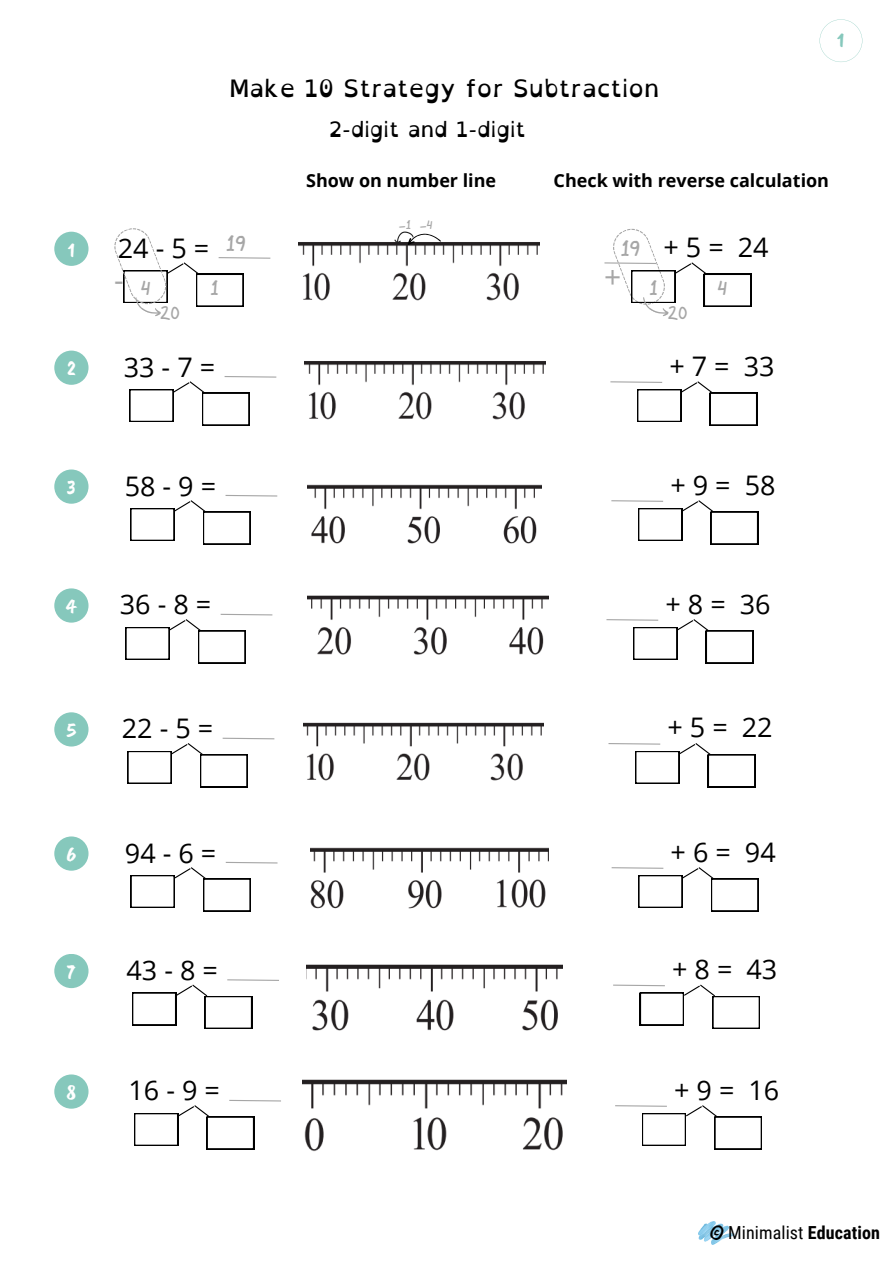
<style>
.page{position:relative;width:893px;height:1264px;background:#fff}
.page>*{position:absolute;margin:0;border:0;box-sizing:border-box;transform-origin:0 0}
.t1{font:30px "Open Sans";color:#a6a6a6}
.t2{font:27px "Open Sans";color:#000}
.t3{font:24px "Open Dyslexic";color:#000}
.t4{font:22.5px "RTL Hand Made Regular";color:#a6a6a6}
.t5{font:21.15px "Open Dyslexic";color:#000}
.t6{font:21px "Caveat Brush";color:#fff}
.t7{font:21px "Caveat Brush";color:#86c8bc}
.t8{font:19.5px "RTL Hand Made Regular";color:#a6a6a6}
.t9{font:700 18px "Open Sans";color:#000}
.t10{font:18px "Roboto Condensed";letter-spacing:.005em;color:#000}
.t11{font:13.5px "RTL Hand Made Regular";color:#a6a6a6}
.s1{font-family:"RTL Hand Made Regular";font-size:24px;color:#a6a6a6}
.s2{font-family:"Caveat Brush";font-size:26.7px}
.s3{font-weight:700}
</style>
<div class="page">
<svg style="left:819px;top:19px;width:43px;height:43px"></svg>
<img style="left:299px;top:241px;width:240px;height:60px">
<svg style="left:394px;top:231px;width:47px;height:14px"></svg>
<div style="left:54px;top:232px;width:34px;height:34px;background:#86c8bc;border-radius:50%"></div>
<svg style="left:114px;top:228px;width:157px;height:88px"></svg>
<svg style="left:604px;top:228px;width:147px;height:88px"></svg>
<img style="left:305px;top:361px;width:240px;height:59px">
<div style="left:54px;top:350px;width:34px;height:35px;background:#86c8bc;border-radius:50%"></div>
<svg style="left:129px;top:376px;width:148px;height:49px"></svg>
<svg style="left:610px;top:381px;width:147px;height:44px"></svg>
<div style="left:54px;top:469px;width:34px;height:34px;background:#86c8bc;border-radius:50%"></div>
<svg style="left:130px;top:494px;width:148px;height:50px"></svg>
<svg style="left:611px;top:500px;width:147px;height:44px"></svg>
<div style="left:54px;top:588px;width:34px;height:34px;background:#86c8bc;border-radius:50%"></div>
<svg style="left:125px;top:613px;width:148px;height:50px"></svg>
<svg style="left:606px;top:619px;width:147px;height:44px"></svg>
<img style="left:303px;top:722px;width:240px;height:59px">
<div style="left:54px;top:712px;width:34px;height:34px;background:#86c8bc;border-radius:50%"></div>
<svg style="left:128px;top:737px;width:147px;height:50px"></svg>
<svg style="left:608px;top:743px;width:147px;height:44px"></svg>
<div style="left:54px;top:836px;width:34px;height:34px;background:#86c8bc;border-radius:50%"></div>
<svg style="left:131px;top:861px;width:147px;height:50px"></svg>
<svg style="left:611px;top:867px;width:147px;height:44px"></svg>
<div style="left:54px;top:953px;width:34px;height:35px;background:#86c8bc;border-radius:50%"></div>
<svg style="left:132px;top:979px;width:147px;height:49px"></svg>
<svg style="left:613px;top:984px;width:146px;height:44px"></svg>
<div style="left:54px;top:1074px;width:34px;height:34px;background:#86c8bc;border-radius:50%"></div>
<svg style="left:134px;top:1099px;width:147px;height:50px"></svg>
<svg style="left:615px;top:1105px;width:146px;height:44px"></svg>
<img style="left:308px;top:484px;width:234px;height:60px">
<img style="left:307px;top:595px;width:241px;height:60px">
<img style="left:310px;top:847px;width:238px;height:62px">
<img style="left:306px;top:964px;width:256px;height:67px">
<img style="left:302px;top:1079px;width:264px;height:73px">
<img style="left:698px;top:1221px;width:36px;height:23px">
<p class="t7" style="left:837px;top:27px;width:9px">1</p>
<p class="t3" style="left:230px;top:67px;width:431px">Make 10 Strategy for Subtraction</p>
<p class="t5" style="left:329px;top:111px;width:198px">2-digit and 1-digit</p>
<p class="t9" style="left:306px;top:168px;width:191px">Show on number line</p>
<p class="t9" style="left:553px;top:168px;width:277px">Check with reverse calculation</p>
<p class="t11" style="left:399px;top:215px;width:35px">-1 -4</p>
<p class="t6" style="left:68px;top:236px;width:9px">1</p>
<p class="t2" style="left:118px;top:229px;width:130px">24-5= <sup>19</sup></p>
<p class="t4" style="left:140px;top:272px;width:12px">4</p>
<p class="t4" style="left:210px;top:272px;width:10px">1</p>
<p class="t1" style="left:114px;top:259px;width:11px">-</p>
<p class="t8" style="left:160px;top:299px;width:21px">20</p>
<p class="t2" style="left:620px;top:228px;width:150px"><span class="s1">19</span> +5= 24</p>
<p class="t1" style="left:604px;top:256px;width:19px">+</p>
<p class="t4" style="left:649px;top:272px;width:10px">1</p>
<p class="t4" style="left:717px;top:272px;width:12px">4</p>
<p class="t8" style="left:667px;top:299px;width:21px">20</p>
<p class="t6" style="left:67px;top:355px;width:10px">2</p>
<p class="t2" style="left:124px;top:348px;width:93px">33-7=</p>
<p class="t2" style="left:669px;top:347px;width:107px">+7= 33</p>
<p class="t6" style="left:67px;top:474px;width:10px">3</p>
<p class="t2" style="left:125px;top:466px;width:93px">58-9=</p>
<p class="t2" style="left:670px;top:466px;width:107px">+9= 58</p>
<p class="t6" style="left:67px;top:593px;width:11px">4</p>
<p class="t2" style="left:120px;top:585px;width:93px">36-8=</p>
<p class="t2" style="left:665px;top:584px;width:107px">+8= 36</p>
<p class="t6" style="left:67px;top:717px;width:11px">5</p>
<p class="t2" style="left:122px;top:709px;width:93px">22-5=</p>
<p class="t2" style="left:667px;top:708px;width:107px">+5= 22</p>
<p class="t6" style="left:66px;top:841px;width:11px">6</p>
<p class="t2" style="left:125px;top:833px;width:93px">94-6=</p>
<p class="t2" style="left:670px;top:832px;width:107px">+6= 94</p>
<p class="t6" style="left:67px;top:958px;width:10px">7</p>
<p class="t2" style="left:126px;top:951px;width:93px">43-8=</p>
<p class="t2" style="left:672px;top:950px;width:107px">+8= 43</p>
<p class="t6" style="left:67px;top:1079px;width:11px">8</p>
<p class="t2" style="left:128px;top:1071px;width:93px">16-9=</p>
<p class="t2" style="left:674px;top:1070px;width:107px">+9= 16</p>
<p class="t10" style="left:709px;top:1222px;width:172px"><span class="s2">©</span> Minimalist <span class="s3">Education</span></p>
</div>
